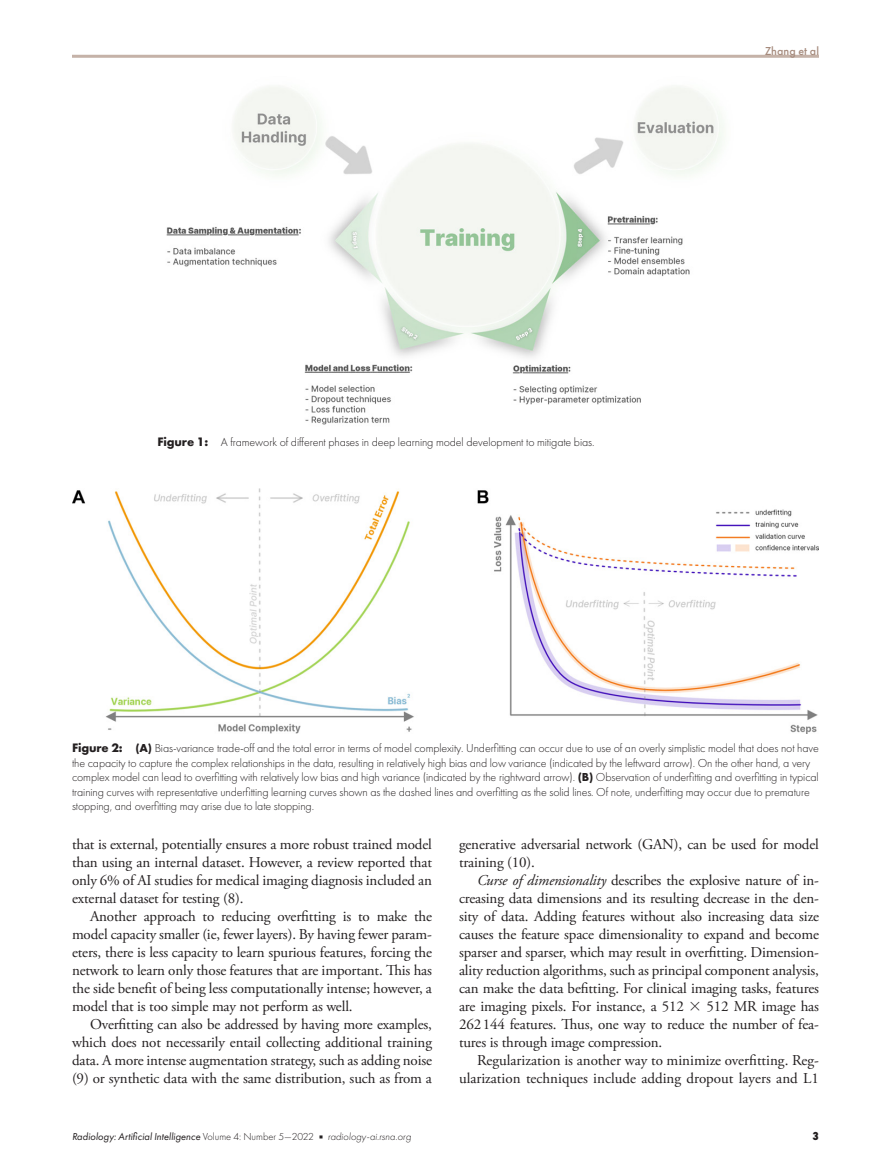
<style>
.page{position:relative;width:891px;height:1175px;background:#fff}
.page>*{position:absolute;margin:0;border:0;box-sizing:border-box;transform-origin:0 0}
.t1{font:15px/18px "Adobe Garamond Pro";letter-spacing:-.01em;color:#231f20;text-align:justify}
.t2{font:300 12px/14.4px "Futura PT";letter-spacing:-.01em;color:#231f20}
.t3{font:500 12px "Futura PT";color:#a68b7d}
.t4{font:800 12px "Futura PT Cond";color:#231f20}
.t5{font:italic 10.5px "Futura PT";color:#231f20}
.s1{font-weight:700;font-size:12.75px}
.s2{font-weight:700}
.s3{font-style:italic}
.s4{font-family:"Universal Greekwith Math Pi"}
.s5{font-weight:300;font-style:normal}
.s6{font-family:"Universal Newswith Comm Pi";font-style:normal;font-size:6px}
.s7{font-weight:300}
</style>
<div class="page">
<hr style="left:72px;top:55px;width:747px;height:3px;background:#c5b2a8">
<img style="left:166px;top:86px;width:558px;height:339px">
<img style="left:72px;top:489px;width:747px;height:244px">
<p class="t2" style="left:158px;top:434px;width:439px"><span class="s1">Figure 1:</span> A framework of different phases in deep learning model development to mitigate bias.</p>
<p class="t3" style="left:765px;top:44px;width:56px">Zhang et al</p>
<p class="t2" style="left:72px;top:741px;width:748px"><span class="s1">Figure 2:</span> <span class="s2">(A)</span> Bias-variance trade-off and the total error in terms of model complexity. Underfitting can occur due to use of an overly simplistic model that does not have the capacity to capture the complex relationships in the data, resulting in relatively high bias and low variance (indicated by the leftward arrow). On the other hand, a very complex model can lead to overfitting with relatively low bias and high variance (indicated by the rightward arrow). <span class="s2">(B)</span> Observation of underfitting and overfitting in typical training curves with representative underfitting learning curves shown as the dashed lines and overfitting as the solid lines. Of note, underfitting may occur due to premature stopping, and overfitting may arise due to late stopping.</p>
<p class="t1" style="left:72px;top:835px;width:362px">that is external, potentially ensures a more robust trained model than using an internal dataset. However, a review reported that only 6% of AI studies for medical imaging diagnosis included an external dataset for testing (8).</p>
<p class="t1" style="left:72px;top:907px;width:362px;text-indent:18px">Another approach to reducing overfitting is to make the model capacity smaller (ie, fewer layers). By having fewer param&shy;eters, there is less capacity to learn spurious features, forcing the network to learn only those features that are important. This has the side benefit of being less computationally intense; however, a model that is too simple may not perform as well.</p>
<p class="t1" style="left:72px;top:1015px;width:362px;text-indent:18px">Overfitting can also be addressed by having more examples, which does not necessarily entail collecting additional training data. A more intense augmentation strategy, such as adding noise (9) or synthetic data with the same distribution, such as from a</p>
<p class="t1" style="left:459px;top:835px;width:361px">generative adversarial network (GAN), can be used for model training (10).</p>
<p class="t1" style="left:459px;top:871px;width:362px;text-indent:18px"><span class="s3">Curse of dimensionality</span> describes the explosive nature of in&shy;creasing data dimensions and its resulting decrease in the den&shy;sity of data. Adding features without also increasing data size causes the feature space dimensionality to expand and become sparser and sparser, which may result in overfitting. Dimension&shy;ality reduction algorithms, such as principal component analysis, can make the data befitting. For clinical imaging tasks, features are imaging pixels. For instance, a 512 <span class="s4">3</span> 512 MR image has 262144 features. Thus, one way to reduce the number of fea&shy;tures is through image compression.</p>
<p class="t1" style="left:459px;top:1051px;width:362px;text-align:right">Regularization is another way to minimize overfitting. Reg&shy;ularization techniques include adding dropout layers and L1</p>
<p class="t5" style="left:72px;top:1130px;width:341px">Radiology: Artificial Intelligence <span class="s5">Volume 4: Number 5—2022</span> <span class="s6">n</span> <span class="s7">radiology-ai.rsna.org</span></p>
<p class="t4" style="left:813px;top:1128px;width:8px">3</p>
</div>
